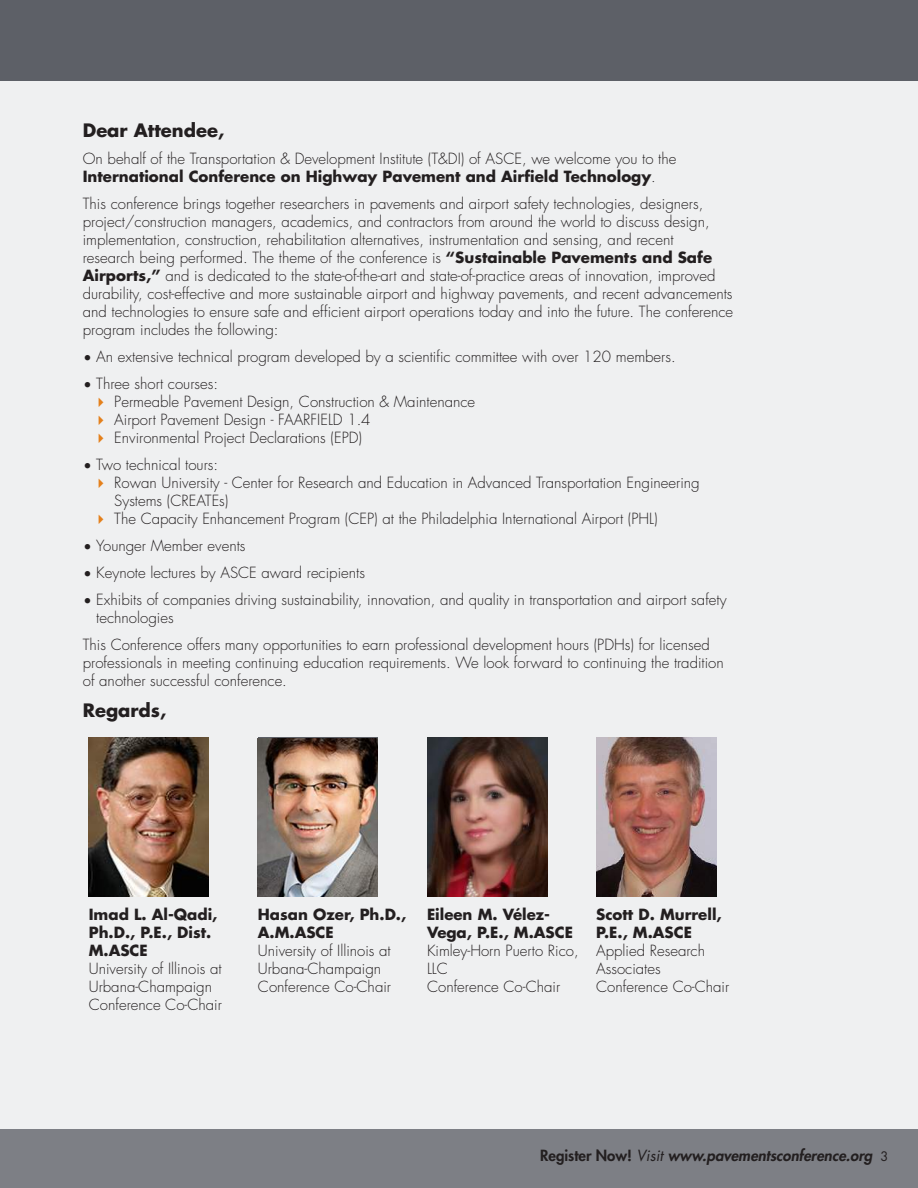
<style>
.page{position:relative;width:918px;height:1188px;background:#fff}
.page>*{position:absolute;margin:0;border:0;box-sizing:border-box;transform-origin:0 0}
.t1{font:700 18px "Futura Std";color:#231f20}
.t2{font:300 15px/18px "Futura Std";color:#231f20}
.t3{font:700 15px/18px "Futura Std";color:#231f20}
.t4{font:italic 800 15px "Futura Std";color:#231f20}
.s1{font-weight:700}
.s2{font-style:normal}
.s3{font-weight:400}
.s4{font-weight:400;font-style:normal;font-size:12.75px}
</style>
<div class="page">
<div style="left:0;top:66px;width:918px;height:1122px;background:#eff0f1"></div>
<img style="left:89px;top:738px;width:120px;height:158px">
<img style="left:258px;top:739px;width:120px;height:157px">
<img style="left:427px;top:738px;width:120px;height:158px">
<img style="left:596px;top:738px;width:120px;height:158px">
<div style="left:0;top:0;width:918px;height:81px;background:#5d6067"></div>
<div style="left:0;top:1129px;width:918px;height:59px;background:#7d7f85"></div>
<p class="t1" style="left:83px;top:119px;width:143px">Dear Attendee,</p>
<p class="t2" style="left:83px;top:150px;width:595px">On behalf of the Transportation &amp; Development Institute (T&amp;DI) of ASCE, we welcome you to the<br><span class="s1">International Conference on Highway Pavement and Airfield Technology</span>.</p>
<p class="t2" style="left:83px;top:195px;width:652px">This conference brings together researchers in pavements and airport safety technologies, designers, project/construction managers, academics, and contractors from around the world to discuss design, implementation, construction, rehabilitation alternatives, instrumentation and sensing, and recent<br>research being performed. The theme of the conference is <span class="s1">“Sustainable Pavements and Safe Airports,”</span> and is dedicated to the state-of-the-art and state-of-practice areas of innovation, improved durability, cost-effective and more sustainable airport and highway pavements, and recent advancements and technologies to ensure safe and efficient airport operations today and into the future. The conference program includes the following:</p>
<p class="t2" style="left:84px;top:348px;width:593px">• An extensive technical program developed by a scientific committee with over 120 members.</p>
<p class="t2" style="left:114px;top:375px;width:362px;text-indent:-30px">• Three short courses:<br>Permeable Pavement Design, Construction &amp; Maintenance Airport Pavement Design - FAARFIELD 1.4<br>Environmental Project Declarations (EPD)</p>
<p class="t2" style="left:114px;top:456px;width:587px;text-indent:-30px">• Two technical tours:<br>Rowan University - Center for Research and Education in Advanced Transportation Engineering Systems (CREATEs)<br>The Capacity Enhancement Program (CEP) at the Philadelphia International Airport (PHL)</p>
<p class="t2" style="left:84px;top:537px;width:163px">• Younger Member events</p>
<p class="t2" style="left:84px;top:564px;width:282px">• Keynote lectures by ASCE award recipients</p>
<p class="t2" style="left:96px;top:591px;width:632px;text-indent:-12px">• Exhibits of companies driving sustainability, innovation, and quality in transportation and airport safety technologies</p>
<p class="t2" style="left:83px;top:636px;width:643px">This Conference offers many opportunities to earn professional development hours (PDHs) for licensed professionals in meeting continuing education requirements. We look forward to continuing the tradition of another successful conference.</p>
<p class="t1" style="left:83px;top:698px;width:85px">Regards,</p>
<p class="t3" style="left:89px;top:906px;width:130px">Imad L. Al-Qadi,<br>Ph.D., P.E., Dist.<br>M.ASCE</p>
<p class="t2" style="left:89px;top:960px;width:135px">University of Illinois at<br>Urbana-Champaign<br>Conference Co-Chair</p>
<p class="t3" style="left:258px;top:906px;width:150px">Hasan Ozer, Ph.D.,<br>A.M.ASCE</p>
<p class="t2" style="left:258px;top:942px;width:135px">University of Illinois at<br>Urbana-Champaign<br>Conference Co-Chair</p>
<p class="t3" style="left:427px;top:906px;width:147px">Eileen M. Vélez-<br>Vega, P.E., M.ASCE</p>
<p class="t2" style="left:427px;top:942px;width:153px">Kimley-Horn Puerto Rico,<br>LLC<br>Conference Co-Chair</p>
<p class="t3" style="left:596px;top:906px;width:127px">Scott D. Murrell,<br>P.E., M.ASCE</p>
<p class="t2" style="left:596px;top:942px;width:135px">Applied Research<br>Associates<br>Conference Co-Chair</p>
<p class="t4" style="left:540px;top:1146px;width:350px"><span class="s2">Register Now!</span> <span class="s3">Visit</span> www.pavementsconference.org <span class="s4">3</span></p>
</div>
